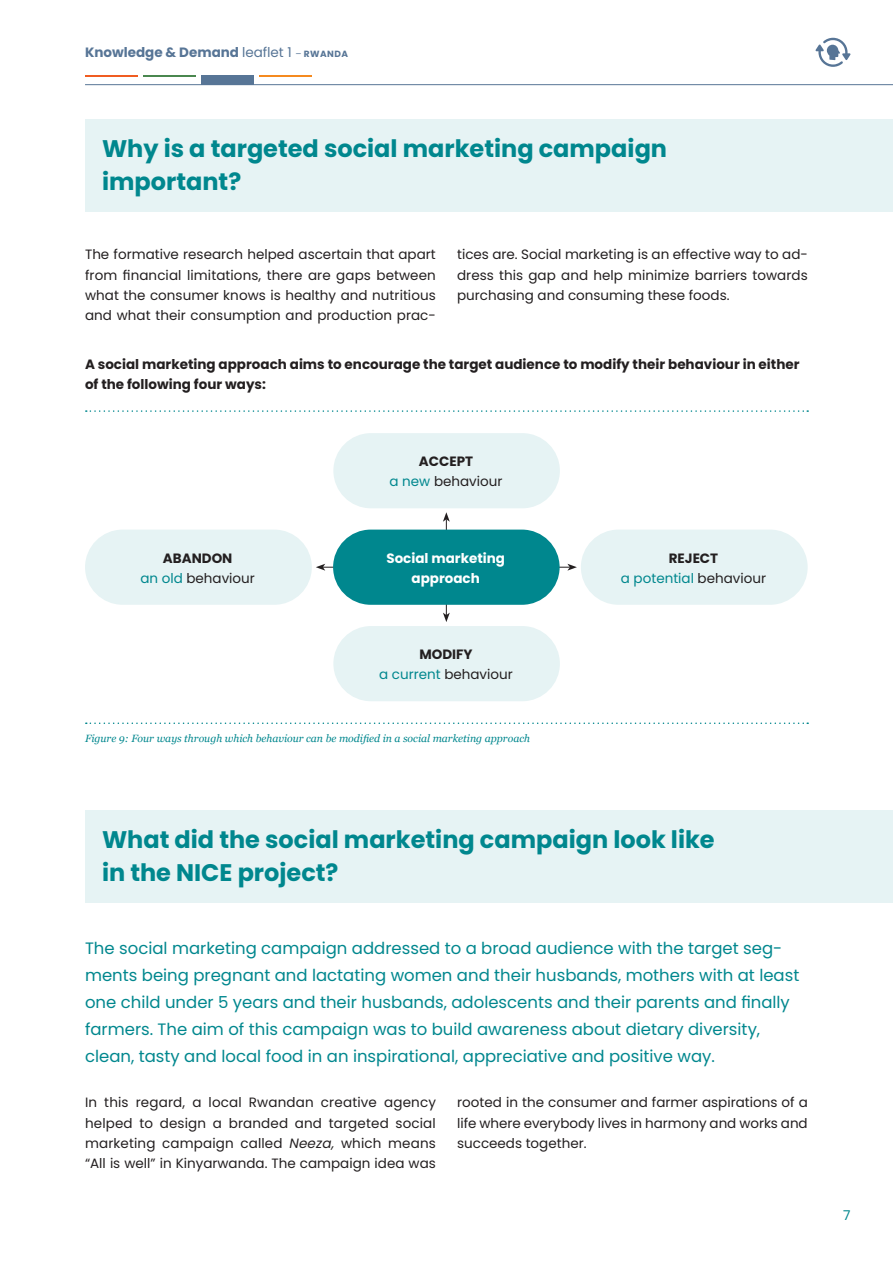
<style>
.page{position:relative;width:893px;height:1263px;background:#fff}
.page>*{position:absolute;margin:0;border:0;box-sizing:border-box;transform-origin:0 0}
.t1{font:700 24px/33px "Poppins";color:#00878e}
.t2{font:16.5px/27px "Poppins";color:#00878e}
.t3{font:13.5px/20.2px "Poppins";color:#231f20;text-align:justify}
.t4{font:700 13.5px/20.2px "Poppins";color:#231f20}
.t5{font:700 13.5px "Poppins";color:#577596}
.t6{font:13.5px/20.2px "Poppins";color:#00878e;text-align:center}
.t7{font:700 13.5px/20.2px "Poppins";color:#fff;text-align:center}
.t8{font:italic 10.5px "Georgia";color:#00878e}
.s1{font-weight:400}
.s2{font-weight:400;font-size:9px}
.s3{font-size:9px}
.s4{font-weight:700}
.s5{color:#00878e}
.s6{font-weight:700;color:#231f20}
.s7{color:#231f20}
.s8{font-style:italic}
</style>
<div class="page">
<div style="left:85px;top:119px;width:808px;height:92px;background:#e6f3f4"></div>
<div style="left:85px;top:810px;width:808px;height:92px;background:#e6f3f4"></div>
<svg style="left:86px;top:722px;width:722px;height:2px"></svg>
<hr style="left:323px;top:567px;width:247px;height:1px;background:#231f20">
<svg style="left:316px;top:564px;width:9px;height:7px"></svg>
<svg style="left:567px;top:564px;width:10px;height:7px"></svg>
<hr style="left:446px;top:519px;width:1px;height:96px;background:#231f20">
<svg style="left:443px;top:512px;width:7px;height:10px"></svg>
<svg style="left:443px;top:613px;width:7px;height:9px"></svg>
<div style="left:333px;top:530px;width:227px;height:75px;background:#00878e;border-radius:38px"></div>
<div style="left:333px;top:433px;width:227px;height:75px;background:#e6f3f4;border-radius:38px"></div>
<div style="left:333px;top:626px;width:227px;height:75px;background:#e6f3f4;border-radius:38px"></div>
<div style="left:581px;top:530px;width:227px;height:75px;background:#e6f3f4;border-radius:38px"></div>
<div style="left:85px;top:530px;width:227px;height:75px;background:#e6f3f4;border-radius:38px"></div>
<svg style="left:86px;top:410px;width:722px;height:2px"></svg>
<svg style="left:815px;top:38px;width:35px;height:29px"></svg>
<hr style="left:85px;top:84px;width:808px;height:1px;background:#577596">
<hr style="left:85px;top:75px;width:53px;height:2px;background:#f05c21">
<hr style="left:143px;top:75px;width:53px;height:2px;background:#4a874f">
<div style="left:201px;top:75px;width:53px;height:10px;background:#577596"></div>
<hr style="left:259px;top:75px;width:53px;height:2px;background:#f58a1f">
<p class="t5" style="left:85px;top:44px;width:264px">Knowledge &amp; Demand <span class="s1">leaflet 1</span> <span class="s2">–</span> <span class="s3">RWANDA</span></p>
<h1 class="t1" style="left:102px;top:132px;width:567px">Why is a targeted social marketing campaign important?</h1>
<p class="t3" style="left:85px;top:245px;width:352px">The formative research helped ascertain that apart from financial limitations, there are gaps between what the consumer knows is healthy and nutritious and what their consumption and production prac-</p>
<p class="t3" style="left:457px;top:245px;width:352px">tices are. Social marketing is an effective way to ad&shy;dress this gap and help minimize barriers towards purchasing and consuming these foods.</p>
<p class="t4" style="left:85px;top:354px;width:716px">A social marketing approach aims to encourage the target audience to modify their behaviour in either of the following four ways:</p>
<p class="t3" style="left:140px;top:548px;width:116px;text-align:center"><span class="s4">ABANDON<br></span><span class="s5">an old</span> behaviour</p>
<p class="t3" style="left:390px;top:451px;width:114px;text-align:center"><span class="s4">ACCEPT<br></span><span class="s5">a new</span> behaviour</p>
<p class="t7" style="left:386px;top:548px;width:120px">Social marketing approach</p>
<p class="t3" style="left:379px;top:644px;width:135px;text-align:center"><span class="s4">MODIFY<br></span><span class="s5">a current</span> behaviour</p>
<p class="t8" style="left:85px;top:730px;width:447px">Figure 9: Four ways through which behaviour can be modified in a social marketing approach</p>
<p class="t6" style="left:621px;top:548px;width:147px"><span class="s6">REJECT<br></span>a potential <span class="s7">behaviour</span></p>
<h1 class="t1" style="left:102px;top:823px;width:614px">What did the social marketing campaign look like in the NICE project?</h1>
<p class="t2" style="left:85px;top:934px;width:716px">The social marketing campaign addressed to a broad audience with the target seg&shy;ments being pregnant and lactating women and their husbands, mothers with at least one child under 5 years and their husbands, adolescents and their parents and finally farmers. The aim of this campaign was to build awareness about dietary diversity, clean, tasty and local food in an inspirational, appreciative and positive way.</p>
<p class="t3" style="left:85px;top:1093px;width:352px">In this regard, a local Rwandan creative agency helped to design a branded and targeted social marketing campaign called <span class="s8">Neeza,</span> which means “All is well” in Kinyarwanda. The campaign idea was</p>
<p class="t3" style="left:457px;top:1093px;width:352px">rooted in the consumer and farmer aspirations of a life where everybody lives in harmony and works and succeeds together.</p>
<p class="t6" style="left:843px;top:1206px;width:9px">7</p>
</div>
